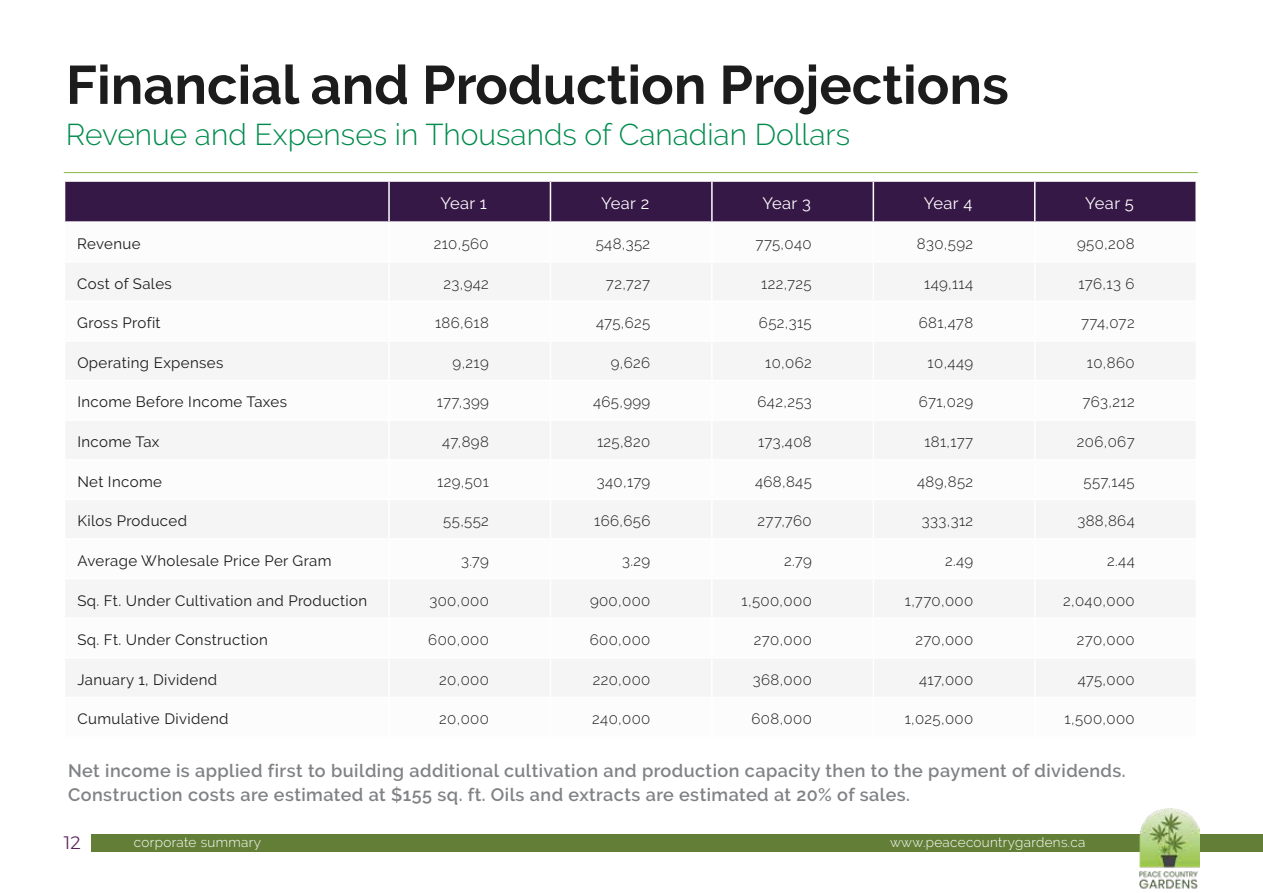
<style>
.page{position:relative;width:1263px;height:893px;background:#fff}
.page>*{position:absolute;margin:0;border:0;box-sizing:border-box;transform-origin:0 0}
.t1{font:700 54px "Raleway";color:#1c1c1c}
.t2{font:300 30px "Raleway";color:#008b4c}
.t3{font:600 18px/24px "Raleway";letter-spacing:.025em;color:#808285}
.t4{font:300 18px "Montserrat";color:#581e58}
.t5{font:16.5px "Raleway";letter-spacing:.025em;color:#fff}
.t6{font:300 15px "Raleway";letter-spacing:.025em;color:#1c1c1c}
.t7{font:15px "Raleway";letter-spacing:.025em;color:#1c1c1c}
.t8{font:300 13.5px "Raleway";letter-spacing:.025em;color:#fff}
</style>
<div class="page">
<hr style="left:64px;top:172px;width:1134px;height:1px;background:#88b740">
<div style="left:65px;top:182px;width:1130px;height:39px;background:#361846"></div>
<hr style="left:388px;top:182px;width:2px;height:39px;background:#fff">
<hr style="left:550px;top:182px;width:1px;height:39px;background:#fff">
<hr style="left:711px;top:182px;width:2px;height:39px;background:#fff">
<hr style="left:873px;top:182px;width:1px;height:39px;background:#fff">
<hr style="left:1034px;top:182px;width:1px;height:39px;background:#fff">
<div style="left:91px;top:835px;width:1172px;height:17px;background:#637f37"></div>
<img style="left:1139px;top:808px;width:60px;height:81px">
<h1 class="t1" style="left:66px;top:54px;width:944px">Financial and Production Projections</h1>
<h2 class="t2" style="left:66px;top:117px;width:786px">Revenue and Expenses in Thousands of Canadian Dollars</h2>
<p class="t5" style="left:440px;top:194px;width:48px">Year 1</p>
<p class="t5" style="left:601px;top:194px;width:50px">Year 2</p>
<p class="t5" style="left:762px;top:194px;width:50px">Year 3</p>
<p class="t5" style="left:924px;top:194px;width:50px">Year 4</p>
<p class="t5" style="left:1085px;top:194px;width:50px">Year 5</p>
<p class="t7" style="left:77px;top:235px;width:65px">Revenue</p>
<p class="t6" style="left:434px;top:235px;width:57px">210,560</p>
<p class="t6" style="left:596px;top:235px;width:56px">548,352</p>
<p class="t6" style="left:756px;top:235px;width:58px">775,040</p>
<p class="t6" style="left:917px;top:235px;width:58px">830,592</p>
<p class="t6" style="left:1077px;top:235px;width:59px">950,208</p>
<p class="t7" style="left:77px;top:275px;width:96px">Cost of Sales</p>
<p class="t6" style="left:443px;top:274px;width:47px">23,942</p>
<p class="t6" style="left:606px;top:274px;width:46px">72,727</p>
<p class="t6" style="left:761px;top:274px;width:52px">122,725</p>
<p class="t6" style="left:924px;top:274px;width:51px">149,114</p>
<p class="t6" style="left:1079px;top:274px;width:57px">176,13 6</p>
<p class="t7" style="left:77px;top:314px;width:85px">Gross Profit</p>
<p class="t6" style="left:435px;top:314px;width:55px">186,618</p>
<p class="t6" style="left:596px;top:314px;width:56px">475,625</p>
<p class="t6" style="left:759px;top:314px;width:54px">652,315</p>
<p class="t6" style="left:919px;top:314px;width:56px">681,478</p>
<p class="t6" style="left:1081px;top:314px;width:55px">774,072</p>
<p class="t7" style="left:77px;top:354px;width:148px">Operating Expenses</p>
<p class="t6" style="left:452px;top:354px;width:38px">9,219</p>
<p class="t6" style="left:611px;top:354px;width:41px">9,626</p>
<p class="t6" style="left:765px;top:354px;width:48px">10,062</p>
<p class="t6" style="left:928px;top:354px;width:47px">10,449</p>
<p class="t6" style="left:1087px;top:354px;width:49px">10,860</p>
<p class="t7" style="left:77px;top:393px;width:211px">Income Before Income Taxes</p>
<p class="t6" style="left:437px;top:393px;width:54px">177,399</p>
<p class="t6" style="left:593px;top:393px;width:59px">465,999</p>
<p class="t6" style="left:758px;top:393px;width:56px">642,253</p>
<p class="t6" style="left:919px;top:393px;width:56px">671,029</p>
<p class="t6" style="left:1082px;top:393px;width:54px">763,212</p>
<p class="t7" style="left:77px;top:433px;width:84px">Income Tax</p>
<p class="t6" style="left:442px;top:433px;width:48px">47,898</p>
<p class="t6" style="left:597px;top:433px;width:55px">125,820</p>
<p class="t6" style="left:758px;top:433px;width:55px">173,408</p>
<p class="t6" style="left:924px;top:433px;width:50px">181,177</p>
<p class="t6" style="left:1077px;top:433px;width:59px">206,067</p>
<p class="t7" style="left:77px;top:473px;width:86px">Net Income</p>
<p class="t6" style="left:437px;top:473px;width:53px">129,501</p>
<p class="t6" style="left:597px;top:473px;width:55px">340,179</p>
<p class="t6" style="left:755px;top:473px;width:58px">468,845</p>
<p class="t6" style="left:917px;top:473px;width:58px">489,852</p>
<p class="t6" style="left:1083px;top:473px;width:53px">557,145</p>
<p class="t7" style="left:77px;top:512px;width:111px">Kilos Produced</p>
<p class="t6" style="left:443px;top:512px;width:47px">55,552</p>
<p class="t6" style="left:594px;top:512px;width:58px">166,656</p>
<p class="t6" style="left:758px;top:512px;width:56px">277,760</p>
<p class="t6" style="left:922px;top:512px;width:53px">333,312</p>
<p class="t6" style="left:1077px;top:512px;width:59px">388,864</p>
<p class="t7" style="left:77px;top:552px;width:256px">Average Wholesale Price Per Gram</p>
<p class="t6" style="left:461px;top:552px;width:29px">3.79</p>
<p class="t6" style="left:622px;top:552px;width:30px">3.29</p>
<p class="t6" style="left:784px;top:552px;width:29px">2.79</p>
<p class="t6" style="left:945px;top:552px;width:30px">2.49</p>
<p class="t6" style="left:1107px;top:552px;width:29px">2.44</p>
<p class="t7" style="left:77px;top:591px;width:291px">Sq. Ft. Under Cultivation and Production</p>
<p class="t6" style="left:429px;top:591px;width:61px">300,000</p>
<p class="t6" style="left:590px;top:591px;width:62px">900,000</p>
<p class="t6" style="left:742px;top:591px;width:72px">1,500,000</p>
<p class="t6" style="left:905px;top:591px;width:70px">1,770,000</p>
<p class="t6" style="left:1063px;top:591px;width:73px">2,040,000</p>
<p class="t7" style="left:77px;top:631px;width:192px">Sq. Ft. Under Construction</p>
<p class="t6" style="left:428px;top:631px;width:62px">600,000</p>
<p class="t6" style="left:590px;top:631px;width:62px">600,000</p>
<p class="t6" style="left:754px;top:631px;width:59px">270,000</p>
<p class="t6" style="left:915px;top:631px;width:59px">270,000</p>
<p class="t6" style="left:1077px;top:631px;width:59px">270,000</p>
<p class="t7" style="left:77px;top:671px;width:141px">January 1, Dividend</p>
<p class="t6" style="left:439px;top:671px;width:51px">20,000</p>
<p class="t6" style="left:593px;top:671px;width:59px">220,000</p>
<p class="t6" style="left:753px;top:671px;width:61px">368,000</p>
<p class="t6" style="left:919px;top:671px;width:56px">417,000</p>
<p class="t6" style="left:1078px;top:671px;width:58px">475,000</p>
<p class="t7" style="left:77px;top:710px;width:152px">Cumulative Dividend</p>
<p class="t6" style="left:439px;top:710px;width:51px">20,000</p>
<p class="t6" style="left:592px;top:710px;width:60px">240,000</p>
<p class="t6" style="left:751px;top:710px;width:62px">608,000</p>
<p class="t6" style="left:905px;top:710px;width:70px">1,025,000</p>
<p class="t6" style="left:1064px;top:710px;width:72px">1,500,000</p>
<p class="t3" style="left:68px;top:759px;width:1059px">Net income is applied first to building additional cultivation and production capacity then to the payment of dividends.<br>Construction costs are estimated at $155 sq. ft. Oils and extracts are estimated at 20% of sales.</p>
<p class="t4" style="left:64px;top:829px;width:18px">12</p>
<p class="t8" style="left:134px;top:835px;width:128px">corporate summary</p>
<p class="t8" style="left:890px;top:835px;width:197px">www.peacecountrygardens.ca</p>
</div>
